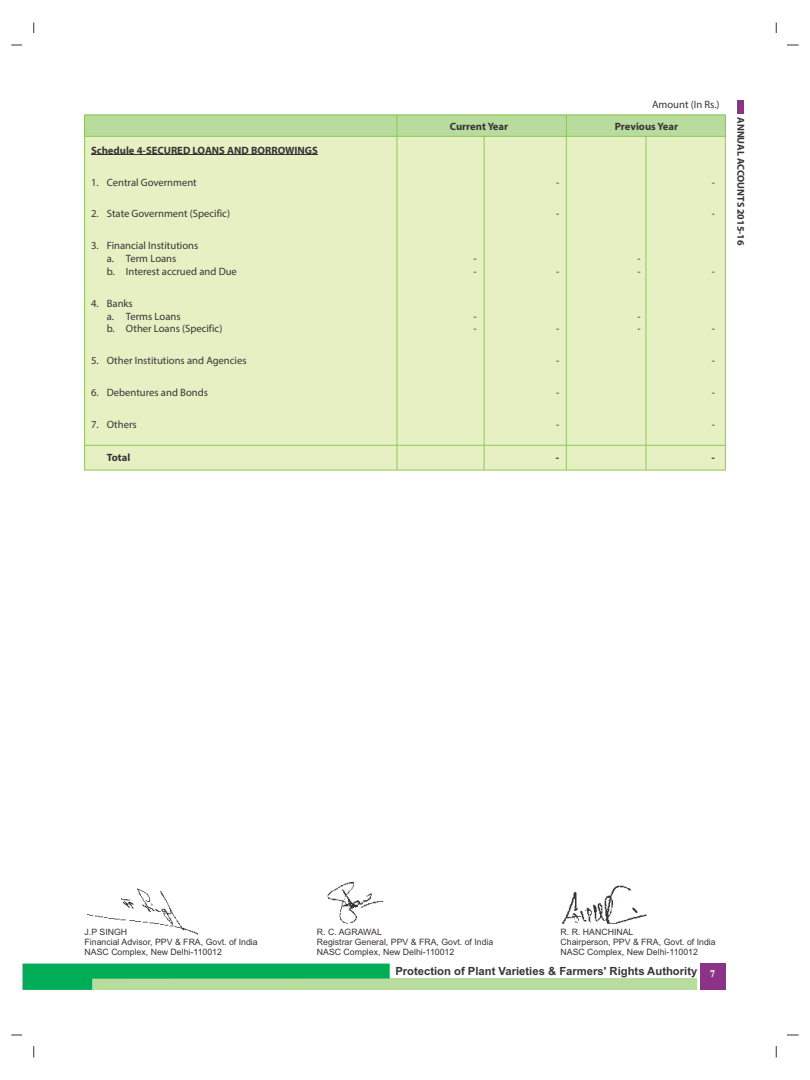
<style>
.page{position:relative;width:810px;height:1080px;background:#fff}
.page>*{position:absolute;margin:0;border:0;box-sizing:border-box;transform-origin:0 0}
.t1{font:700 11.25px "Arial";color:#383336}
.t2{font:10.62px/12.8px "Myriad Pro";color:#383336;text-align:center}
.t3{font:700 10.62px "Myriad Pro";color:#383336}
.t4{font:700 10px "Myriad Pro";color:#383336}
.t5{font:8.75px/9.8px "Arial";color:#383336}
</style>
<div class="page">
<hr style="left:33px;top:22px;width:1px;height:1036px;background:#383336">
<hr style="left:776px;top:22px;width:1px;height:1036px;background:#383336">
<hr style="left:11px;top:45px;width:788px;height:1px;background:#383336">
<hr style="left:11px;top:1035px;width:788px;height:1px;background:#383336">
<div style="left:22px;top:34px;width:765px;height:1012px;background:#fff"></div>
<div style="left:700px;top:963px;width:25px;height:27px;background:#8a3387"></div>
<div style="left:92px;top:979px;width:604px;height:11px;background:#b8db9e"></div>
<svg style="left:22px;top:964px;width:368px;height:26px"></svg>
<div style="left:737px;top:101px;width:6px;height:13px;background:#8a3387"></div>
<div style="left:84px;top:137px;width:642px;height:334px;background:#e6f0c2"></div>
<hr style="left:91px;top:155px;width:227px;height:1px;background:#383336">
<hr style="left:85px;top:445px;width:640px;height:1px;background:#8fc759">
<svg style="left:84px;top:114px;width:642px;height:23px;background:#b4d998"></svg>
<hr style="left:397px;top:115px;width:1px;height:355px;background:#8fc759">
<hr style="left:566px;top:115px;width:1px;height:355px;background:#8fc759">
<hr style="left:484px;top:136px;width:1px;height:334px;background:#8fc759">
<hr style="left:646px;top:136px;width:1px;height:334px;background:#8fc759">
<img style="left:327px;top:882px;width:57px;height:42px">
<img style="left:562px;top:885px;width:85px;height:39px">
<img style="left:88px;top:888px;width:110px;height:47px">
<p class="t2" style="left:652px;top:99px;width:69px">Amount (In Rs.)</p>
<p class="t3" style="left:450px;top:122px;width:60px">Current Year</p>
<p class="t3" style="left:615px;top:122px;width:65px">Previous Year</p>
<p class="t3" style="left:91px;top:146px;width:228px">Schedule 4-SECURED LOANS AND BORROWINGS</p>
<p class="t2" style="left:91px;top:177px;width:107px">1. Central Government</p>
<p class="t2" style="left:556px;top:177px;width:5px">-</p>
<p class="t2" style="left:712px;top:177px;width:5px">-</p>
<p class="t2" style="left:91px;top:208px;width:141px">2. State Government (Specific)</p>
<p class="t2" style="left:556px;top:208px;width:5px">-</p>
<p class="t2" style="left:712px;top:208px;width:5px">-</p>
<p class="t2" style="left:91px;top:240px;width:109px">3. Financial Institutions a. Term Loans</p>
<p class="t2" style="left:474px;top:253px;width:5px">-</p>
<p class="t2" style="left:638px;top:253px;width:5px">-</p>
<p class="t2" style="left:107px;top:266px;width:132px">b. Interest accrued and Due</p>
<p class="t2" style="left:474px;top:266px;width:5px">-</p>
<p class="t2" style="left:556px;top:266px;width:5px">-</p>
<p class="t2" style="left:638px;top:266px;width:5px">-</p>
<p class="t2" style="left:712px;top:266px;width:5px">-</p>
<p class="t2" style="left:107px;top:298px;width:75px;text-align:left;text-indent:-16px">4. Banks<br>a. Terms Loans</p>
<p class="t2" style="left:474px;top:311px;width:5px">-</p>
<p class="t2" style="left:638px;top:311px;width:5px">-</p>
<p class="t2" style="left:107px;top:323px;width:117px">b. Other Loans (Specific)</p>
<p class="t2" style="left:474px;top:323px;width:5px">-</p>
<p class="t2" style="left:556px;top:323px;width:5px">-</p>
<p class="t2" style="left:638px;top:323px;width:5px">-</p>
<p class="t2" style="left:712px;top:323px;width:5px">-</p>
<p class="t2" style="left:91px;top:355px;width:157px">5. Other Institutions and Agencies</p>
<p class="t2" style="left:556px;top:355px;width:5px">-</p>
<p class="t2" style="left:712px;top:355px;width:5px">-</p>
<p class="t2" style="left:91px;top:387px;width:118px">6. Debentures and Bonds</p>
<p class="t2" style="left:556px;top:387px;width:5px">-</p>
<p class="t2" style="left:712px;top:387px;width:5px">-</p>
<p class="t2" style="left:91px;top:419px;width:47px">7. Others</p>
<p class="t2" style="left:556px;top:419px;width:5px">-</p>
<p class="t2" style="left:712px;top:419px;width:5px">-</p>
<p class="t3" style="left:107px;top:453px;width:25px">Total</p>
<p class="t3" style="left:556px;top:453px;width:5px">-</p>
<p class="t3" style="left:712px;top:453px;width:5px">-</p>
<p class="t4" style="left:745px;top:117px;width:130px;rotate:90deg">ANNUAL ACCOUNTS 2015-16</p>
<p class="t5" style="left:85px;top:928px;width:175px">J.P SINGH<br>Financial Advisor, PPV &amp; FRA, Govt. of India<br>NASC Complex, New Delhi-110012</p>
<p class="t5" style="left:317px;top:928px;width:178px">R. C. AGRAWAL<br>Registrar General, PPV &amp; FRA, Govt. of India<br>NASC Complex, New Delhi-110012</p>
<p class="t5" style="left:561px;top:928px;width:157px">R. R. HANCHINAL<br>Chairperson, PPV &amp; FRA, Govt. of India<br>NASC Complex, New Delhi-110012</p>
<p class="t1" style="left:395px;top:967px;width:321px">Protection of Plant Varieties &amp; Farmers' Rights Authority <sub>7</sub></p>
</div>
